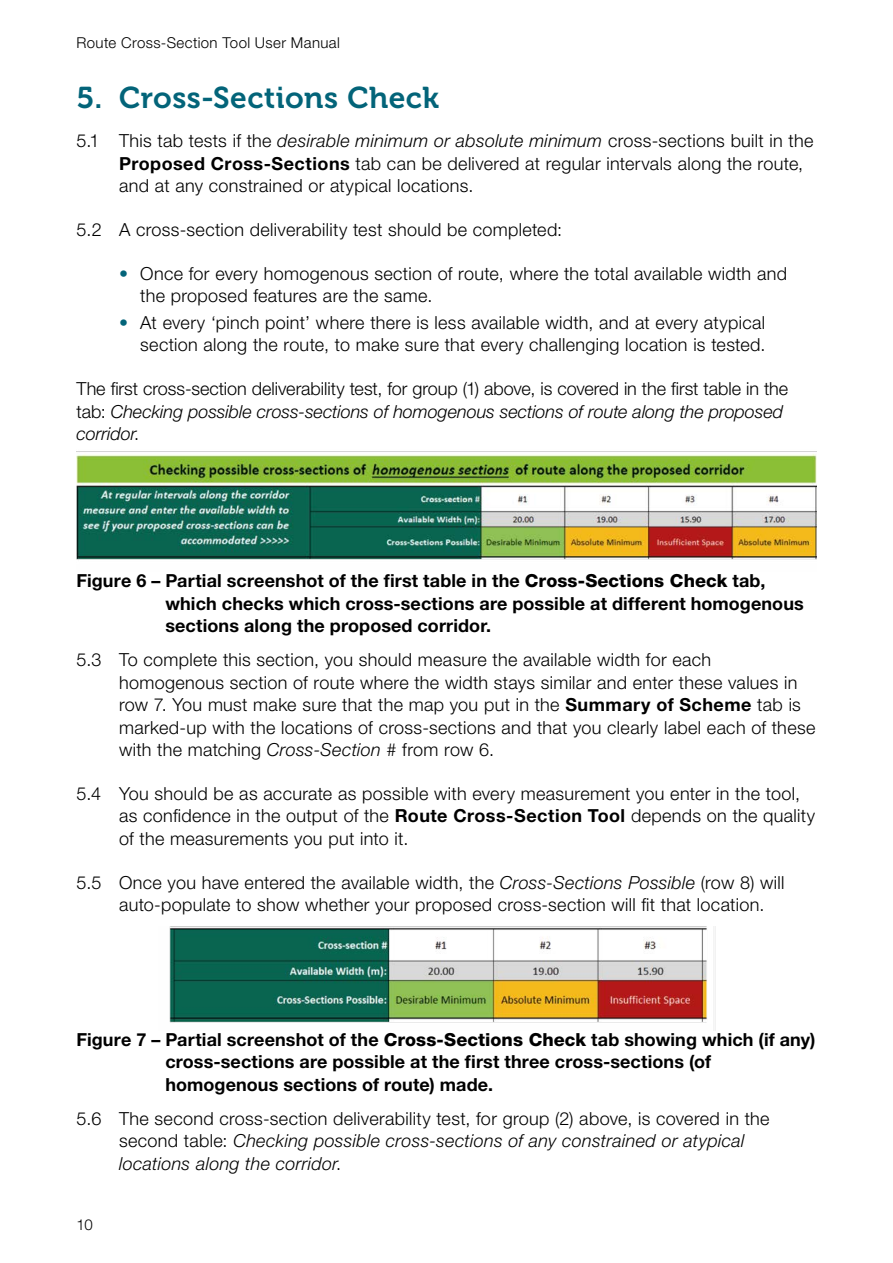
<style>
.page{position:relative;width:893px;height:1263px;background:#fff}
.page>*{position:absolute;margin:0;border:0;box-sizing:border-box;transform-origin:0 0}
._01_-_A_heading_Minus_Sub_SectHeads{font:30px "Museo 700";letter-spacing:.015em;color:#036479}
._05_-_Text_numbered{font:300 18px/22.5px "Helvetica Neue LT Pro";letter-spacing:.02em;color:#000}
.t1{font:700 18px/22.5px "Helvetica Neue LT Pro";letter-spacing:.005em;color:#000}
._01_-_Main_text{font:300 18px/22.5px "Helvetica Neue LT Pro";color:#000}
.t2{font:300 15px "Helvetica Neue LT Pro";letter-spacing:.025em;color:#000}
.s1{font-style:italic}
.s2{font-weight:700}
.s3{color:#036479}
.s4{font-weight:800}
</style>
<div class="page">
<img style="left:77px;top:451px;width:739px;height:109px">
<img style="left:169px;top:927px;width:545px;height:103px">
<p class="t2" style="left:77px;top:33px;width:265px">Route Cross-Section Tool User Manual</p>
<h2 class="_01_-_A_heading_Minus_Sub_SectHeads" style="left:77px;top:80px;width:364px">5. Cross-Sections Check</h2>
<p class="_05_-_Text_numbered" style="left:119px;top:129px;width:696px;text-indent:-43px">5.1 This tab tests if the <span class="s1">desirable minimum or absolute minimum</span> cross-sections built in the<br><span class="s2">Proposed Cross-Sections</span> tab can be delivered at regular intervals along the route, and at any constrained or atypical locations.</p>
<p class="_05_-_Text_numbered" style="left:77px;top:218px;width:487px">5.2 A cross-section deliverability test should be completed:</p>
<p class="_05_-_Text_numbered" style="left:140px;top:262px;width:648px;text-indent:-21px"><span class="s3">•</span> Once for every homogenous section of route, where the total available width and the proposed features are the same.</p>
<p class="_05_-_Text_numbered" style="left:119px;top:311px;width:648px;text-align:right"><span class="s3">•</span> At every ‘pinch point’ where there is less available width, and at every atypical section along the route, to make sure that every challenging location is tested.</p>
<p class="_01_-_Main_text" style="left:77px;top:377px;width:713px">The first cross-section deliverability test, for group (1) above, is covered in the first table in the tab: <span class="s1">Checking possible cross-sections of homogenous sections of route along the proposed corridor</span>.</p>
<p class="t1" style="left:165px;top:569px;width:640px;text-indent:-89px">Figure 6 – Partial screenshot of the first table in the <span class="s4">Cross-Sections Check</span> tab, which checks which cross-sections are possible at different homogenous sections along the proposed corridor.</p>
<p class="_05_-_Text_numbered" style="left:119px;top:648px;width:698px;text-indent:-43px">5.3 To complete this section, you should measure the available width for each homogenous section of route where the width stays similar and enter these values in row 7. You must make sure that the map you put in the <span class="s2">Summary of Scheme</span> tab is marked-up with the locations of cross-sections and that you clearly label each of these with the matching <span class="s1">Cross-Section #</span> from row 6.</p>
<p class="_05_-_Text_numbered" style="left:119px;top:782px;width:698px;text-indent:-43px">5.4 You should be as accurate as possible with every measurement you enter in the tool, as confidence in the output of the <span class="s2">Route Cross-Section Tool</span> depends on the quality of the measurements you put into it.</p>
<p class="_05_-_Text_numbered" style="left:119px;top:871px;width:667px;text-indent:-43px">5.5 Once you have entered the available width, the <span class="s1">Cross-Sections Possible</span> (row 8) will auto-populate to show whether your proposed cross-section will fit that location.</p>
<p class="t1" style="left:165px;top:1028px;width:652px;text-indent:-89px">Figure 7 – Partial screenshot of the <span class="s4">Cross-Sections Check</span> tab showing which (if any) cross-sections are possible at the first three cross-sections (of homogenous sections of route) made.</p>
<p class="_05_-_Text_numbered" style="left:119px;top:1107px;width:652px;text-indent:-43px">5.6 The second cross-section deliverability test, for group (2) above, is covered in the second table: <span class="s1">Checking possible cross-sections of any constrained or atypical locations along the corridor</span>.</p>
<p class="t2" style="left:77px;top:1215px;width:18px">10</p>
</div>
